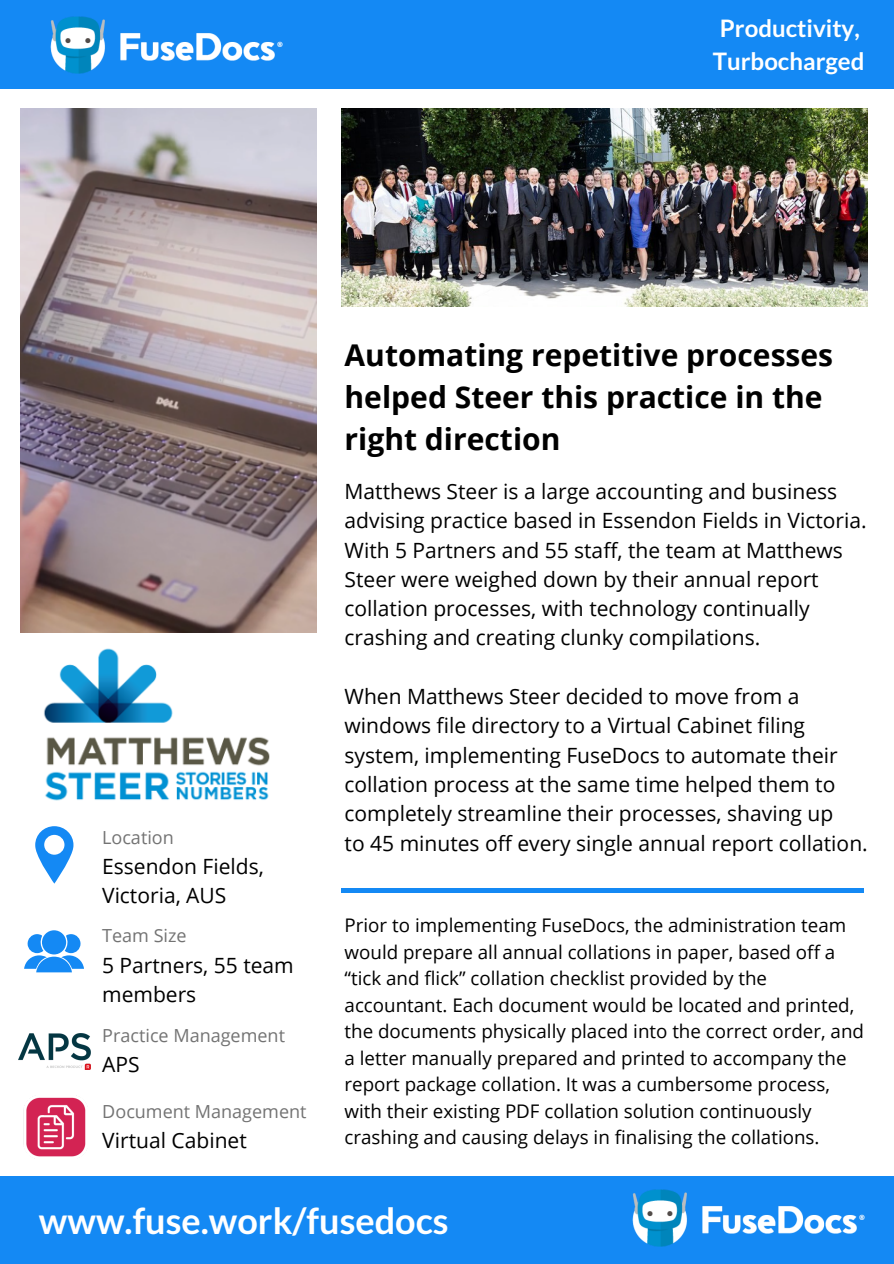
<style>
.page{position:relative;width:894px;height:1264px;background:#fff}
.page>*{position:absolute;margin:0;border:0;box-sizing:border-box;transform-origin:0 0}
.t1{font:700 36px "Lato";color:#fff}
.t2{font:700 30px/41.7px "Open Sans";color:#000}
.t3{font:700 24px/32.7px "Lato";color:#fff}
.t4{font:21px/29.2px "Open Sans";color:#000}
.t5{font:18.75px/26.4px "Open Sans";color:#000}
.t6{font:18px "Open Sans";color:#737373}
</style>
<div class="page">
<div style="left:0;top:0;width:893px;height:89px;background:#1489f4"></div>
<img style="left:20px;top:108px;width:296px;height:524px">
<img style="left:50px;top:16px;width:233px;height:58px">
<img style="left:341px;top:108px;width:526px;height:199px">
<svg style="left:35px;top:826px;width:38px;height:57px"></svg>
<svg style="left:42px;top:930px;width:24px;height:24px"></svg>
<svg style="left:24px;top:934px;width:60px;height:38px"></svg>
<div style="left:0;top:1175px;width:893px;height:88px;background:#1489f4"></div>
<img style="left:624px;top:1175px;width:249px;height:72px">
<img style="left:18px;top:1033px;width:72px;height:36px">
<img style="left:23px;top:1095px;width:63px;height:62px">
<hr style="left:341px;top:888px;width:523px;height:4px;background:#1489f4">
<img style="left:44px;top:648px;width:226px;height:153px">
<p class="t3" style="left:712px;top:12px;width:153px">Productivity,<br>Turbocharged</p>
<p class="t6" style="left:102px;top:824px;width:73px">Location</p>
<p class="t4" style="left:102px;top:851px;width:163px">Essendon Fields,<br>Victoria, AUS</p>
<p class="t6" style="left:102px;top:923px;width:86px">Team Size</p>
<p class="t4" style="left:102px;top:950px;width:193px">5 Partners, 55 team members</p>
<p class="t6" style="left:102px;top:1022px;width:184px">Practice Management</p>
<p class="t4" style="left:102px;top:1049px;width:39px">APS</p>
<p class="t6" style="left:102px;top:1098px;width:206px">Document Management</p>
<p class="t4" style="left:102px;top:1125px;width:146px">Virtual Cabinet</p>
<h2 class="t2" style="left:344px;top:334px;width:490px">Automating repetitive processes helped Steer this practice in the right direction</h2>
<p class="t4" style="left:344px;top:476px;width:523px">Matthews Steer is a large accounting and business advising practice based in Essendon Fields in Victoria.<br>With 5 Partners and 55 staff, the team at Matthews Steer were weighed down by their annual report collation processes, with technology continually crashing and creating clunky compilations.</p>
<p class="t4" style="left:344px;top:681px;width:524px">When Matthews Steer decided to move from a windows file directory to a Virtual Cabinet filing system, implementing FuseDocs to automate their collation process at the same time helped them to completely streamline their processes, shaving up<br>to 45 minutes off every single annual report collation.</p>
<p class="t5" style="left:344px;top:912px;width:521px">Prior to implementing FuseDocs, the administration team would prepare all annual collations in paper, based off a “tick and flick” collation checklist provided by the accountant. Each document would be located and printed, the documents physically placed into the correct order, and a letter manually prepared and printed to accompany the report package collation. It was a cumbersome process, with their existing PDF collation solution continuously crashing and causing delays in finalising the collations.</p>
<h1 class="t1" style="left:39px;top:1198px;width:411px">www.fuse.work/fusedocs</h1>
</div>
